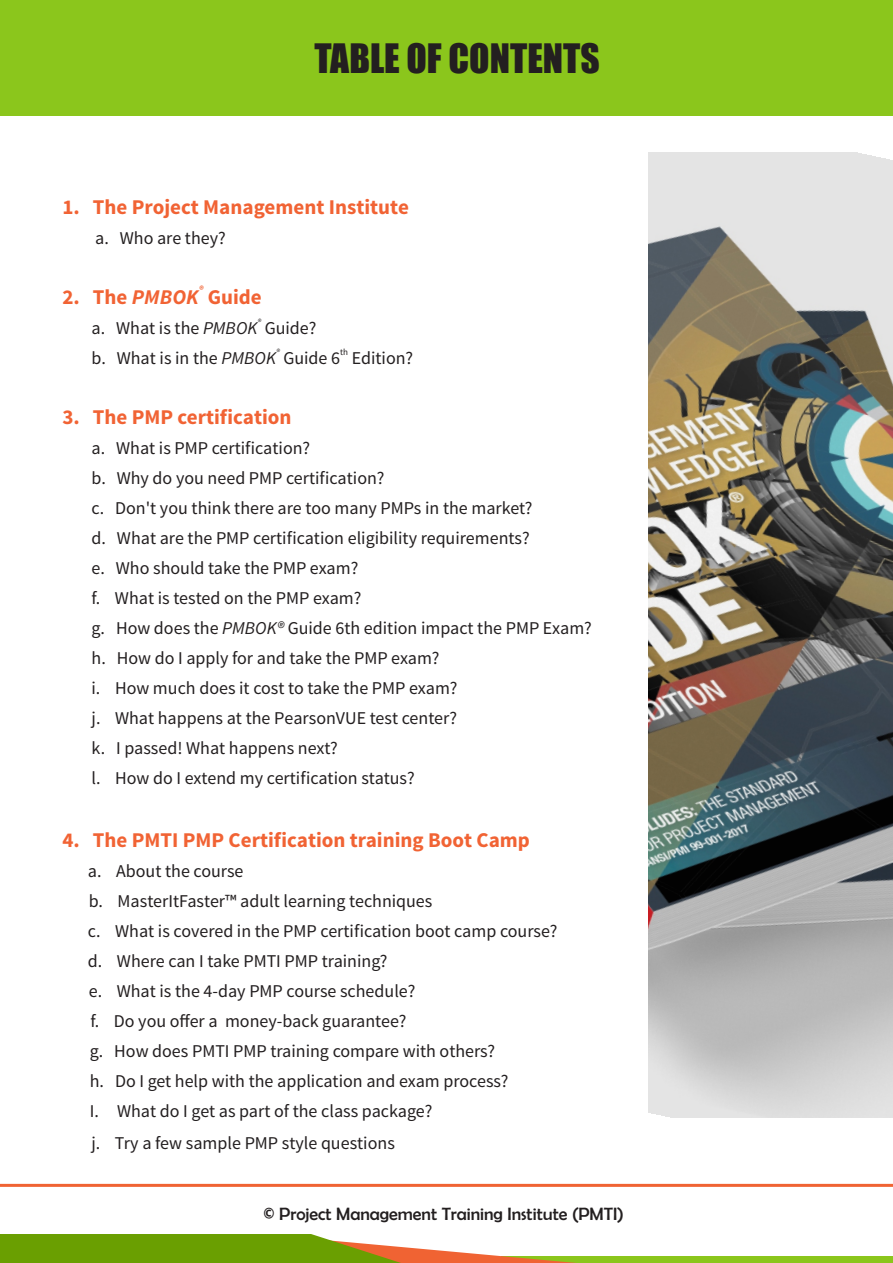
<style>
.page{position:relative;width:893px;height:1263px;background:#fff}
.page>*{position:absolute;margin:0;border:0;box-sizing:border-box;transform-origin:0 0}
.t1{font:37.5px "Impact";color:#231f20}
.t2{font:700 21px "Source Sans Pro";color:#f16334}
.t3{font:18px/30px "Source Sans Pro";color:#231f20}
.t4{font:18px "Berlin Sans FB";color:#231f20}
.t5{font:italic 700 10.5px "Source Sans Pro";color:#f16334}
.t6{font:italic 9px "Source Sans Pro";color:#231f20}
.t7{font:9px "Source Sans Pro";color:#231f20}
.s1{font-style:italic}
</style>
<div class="page">
<div style="left:502px;top:1255px;width:391px;height:8px;background:#8bc61c"></div>
<svg style="left:0;top:1234px;width:577px;height:29px"></svg>
<hr style="left:0;top:1184px;width:893px;height:3px;background:#f06333">
<div style="left:0;top:0;width:893px;height:115px;background:#8bc61c"></div>
<img style="left:649px;top:152px;width:244px;height:965px">
<h1 class="t1" style="left:314px;top:44px;width:287px">TABLE OF CONTENTS</h1>
<p class="t2" style="left:62px;top:198px;width:348px">1. The Project Management Institute</p>
<p class="t3" style="left:95px;top:224px;width:132px">a. Who are they?</p>
<p class="t5" style="left:199px;top:285px;width:6px">®</p>
<p class="t2" style="left:62px;top:288px;width:201px">2. The <span class="s1">PMBOK</span> Guide</p>
<p class="t6" style="left:258px;top:318px;width:5px">®</p>
<p class="t3" style="left:92px;top:314px;width:226px">a. What is the <span class="s1">PMBOK</span> Guide?</p>
<p class="t6" style="left:276px;top:348px;width:5px">®</p>
<p class="t7" style="left:340px;top:348px;width:9px">th</p>
<p class="t3" style="left:92px;top:344px;width:323px">b. What is in the <span class="s1">PMBOK</span> Guide 6 Edition?</p>
<p class="t2" style="left:62px;top:408px;width:231px">3. The PMP certification</p>
<p class="t3" style="left:92px;top:434px;width:502px">a. What is PMP certification?<br>b. Why do you need PMP certification?<br>c. Don't you think there are too many PMPs in the market?<br>d. What are the PMP certification eligibility requirements?<br>e. Who should take the PMP exam?<br>f. What is tested on the PMP exam?<br>g. How does the <span class="s1">PMBOK®</span> Guide 6th edition impact the PMP Exam? h. How do I apply for and take the PMP exam?<br>i. How much does it cost to take the PMP exam?<br>j. What happens at the PearsonVUE test center?<br>k. I passed! What happens next?<br>l. How do I extend my certification status?</p>
<p class="t2" style="left:62px;top:831px;width:469px">4. The PMTI PMP Certification training Boot Camp</p>
<p class="t3" style="left:88px;top:857px;width:471px">a. About the course<br>b. MasterItFaster™ adult learning techniques<br>c. What is covered in the PMP certification boot camp course? d. Where can I take PMTI PMP training?<br>e. What is the 4-day PMP course schedule?<br>f. Do you offer a money-back guarantee?<br>g. How does PMTI PMP training compare with others?<br>h. Do I get help with the application and exam process?<br>I. What do I get as part of the class package?</p>
<p class="t3" style="left:92px;top:1130px;width:305px">j. Try a few sample PMP style questions</p>
<p class="t4" style="left:264px;top:1204px;width:362px">© Project Management Training Institute (PMTI)</p>
</div>
